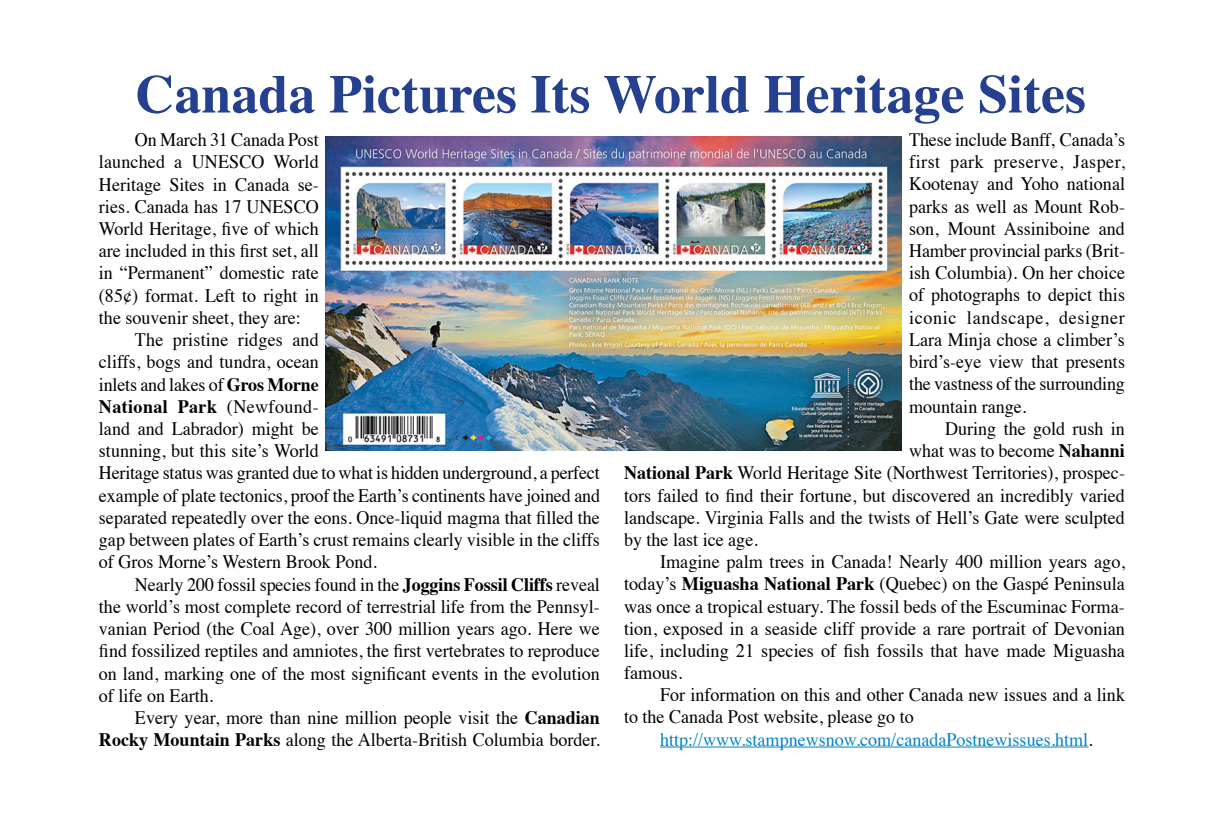
<style>
.page{position:relative;width:1224px;height:828px;background:#fff}
.page>*{position:absolute;margin:0;border:0;box-sizing:border-box;transform-origin:0 0}
.t1{font:700 54px "Times";color:#24408f}
.t2{font:19px/22.2px "Times";color:#000;text-align:justify;scale:.95 1}
.t3{font:19px "Times";color:#000;scale:.96 1}
.t4{font:19px "Times";color:#0082c9;scale:.95 1}
.t5{font:700 19px "Times";letter-spacing:.02em;color:#000;scale:.95 1}
.s1{font-weight:700}
.s2{font-weight:400}
.s3{color:#000}
</style>
<div class="page">
<hr style="left:660px;top:747px;width:428px;height:1px;background:#0082c9">
<img style="left:326px;top:137px;width:576px;height:314px">
<h1 class="t1" style="left:136px;top:43px;width:952px">Canada Pictures Its World Heritage Sites</h1>
<p class="t2" style="left:135px;top:127px;width:195px">On March 31 Canada Post</p>
<p class="t2" style="left:99px;top:149px;width:233px">launched a Unesco World</p>
<p class="t2" style="left:99px;top:171px;width:233px">Heritage Sites in Canada se-</p>
<p class="t2" style="left:99px;top:194px;width:233px">ries. Canada has 17 UNES CO</p>
<p class="t2" style="left:99px;top:216px;width:233px">World Heritage, five of which</p>
<p class="t2" style="left:99px;top:238px;width:233px">are included in this first set, all</p>
<p class="t2" style="left:99px;top:260px;width:233px">in “Permanent” domestic rate</p>
<p class="t2" style="left:99px;top:283px;width:233px">(85¢) format. Left to right in</p>
<p class="t2" style="left:99px;top:305px;width:214px">the souvenir sheet, they are:</p>
<p class="t2" style="left:135px;top:327px;width:195px">The pristine ridges and</p>
<p class="t2" style="left:99px;top:349px;width:233px">cliffs, bogs and tundra, ocean</p>
<p class="t2" style="left:99px;top:371px;width:233px">inlets and lakes of <span class="s1">Gros Morne</span></p>
<p class="t5" style="left:99px;top:388px;width:233px">National Park <span class="s2">(Newfound-</span></p>
<p class="t2" style="left:99px;top:416px;width:233px">land and Labrador) might be</p>
<p class="t2" style="left:99px;top:438px;width:233px">stunning, but this site’s World</p>
<p class="t2" style="left:99px;top:460px;width:529px">Heritage status was granted due to what is hidden underground, a perfect</p>
<p class="t2" style="left:99px;top:483px;width:529px">example of plate tectonics, proof the Earth’s continents have joined and</p>
<p class="t2" style="left:99px;top:505px;width:529px">separated repeatedly over the eons. Once-liquid magma that filled the</p>
<p class="t2" style="left:99px;top:527px;width:529px">gap between plates of Earth’s crust remains clearly visible in the cliffs</p>
<p class="t2" style="left:99px;top:549px;width:294px">of Gros Morne’s Western Brook Pond.</p>
<p class="t2" style="left:135px;top:572px;width:491px">Nearly 200 fossil species found in the <span class="s1">Joggins Fossil Cliffs</span> reveal</p>
<p class="t2" style="left:99px;top:594px;width:529px">the world’s most complete record of terrestrial life from the Pennsyl-</p>
<p class="t2" style="left:99px;top:616px;width:529px">vanian Period (the Coal Age), over 300 million years ago. Here we</p>
<p class="t2" style="left:99px;top:638px;width:529px">find fossilized reptiles and amniotes, the first vertebrates to reproduce</p>
<p class="t2" style="left:99px;top:660px;width:529px">on land, marking one of the most significant events in the evolution</p>
<p class="t2" style="left:99px;top:683px;width:122px">of life on Earth.</p>
<p class="t2" style="left:135px;top:705px;width:491px">Every year, more than nine million people visit the <span class="s1">Canadian</span></p>
<p class="t2" style="left:99px;top:727px;width:529px"><span class="s1">Rocky Mountain Parks</span> along the Alberta-British Columbia border.</p>
<p class="t2" style="left:909px;top:127px;width:229px">These include Banff‚ Canada’s first park preserve, Jasper, Kootenay and Yoho national parks as well as Mount Rob&shy;son, Mount Assiniboine and Hamber provincial parks (Brit&shy;ish Columbia). On her choice of photographs to depict this iconic landscape, designer Lara Minja chose a climber’s bird’s-eye view that presents the vastness of the surrounding mountain range.</p>
<p class="t2" style="left:945px;top:416px;width:191px">During the gold rush in</p>
<p class="t2" style="left:909px;top:438px;width:229px">what was to become <span class="s1">Nahanni</span></p>
<p class="t2" style="left:624px;top:460px;width:529px"><span class="s1">National Park</span> World Heritage Site (Northwest Territories), prospec-</p>
<p class="t2" style="left:624px;top:482px;width:529px">tors failed to find their fortune, but discovered an incredibly varied</p>
<p class="t2" style="left:624px;top:505px;width:529px">landscape. Virginia Falls and the twists of Hell’s Gate were sculpted</p>
<p class="t2" style="left:624px;top:527px;width:142px">by the last ice age.</p>
<p class="t3" style="left:660px;top:544px;width:486px">Imagine palm trees in Canada! Nearly 400 million years ago,</p>
<p class="t3" style="left:624px;top:566px;width:523px">today’s <span class="s1">Miguasha National Park</span> (Quebec) on the Gaspé Peninsula</p>
<p class="t3" style="left:624px;top:589px;width:523px">was once a tropical estuary. The fossil beds of the Escuminac Forma-</p>
<p class="t3" style="left:624px;top:611px;width:523px">tion, exposed in a seaside cliff provide a rare portrait of Devonian</p>
<p class="t3" style="left:624px;top:633px;width:523px">life, including 21 species of fish fossils that have made Miguasha</p>
<p class="t3" style="left:624px;top:655px;width:62px">famous.</p>
<p class="t2" style="left:660px;top:682px;width:491px">For information on this and other Canada new issues and a link</p>
<p class="t2" style="left:624px;top:704px;width:307px">to the Canada Post website, please go to</p>
<p class="t4" style="left:660px;top:721px;width:457px">http://www.stampnewsnow.com/canadaPostnewissues.html<span class="s3">.</span></p>
</div>
